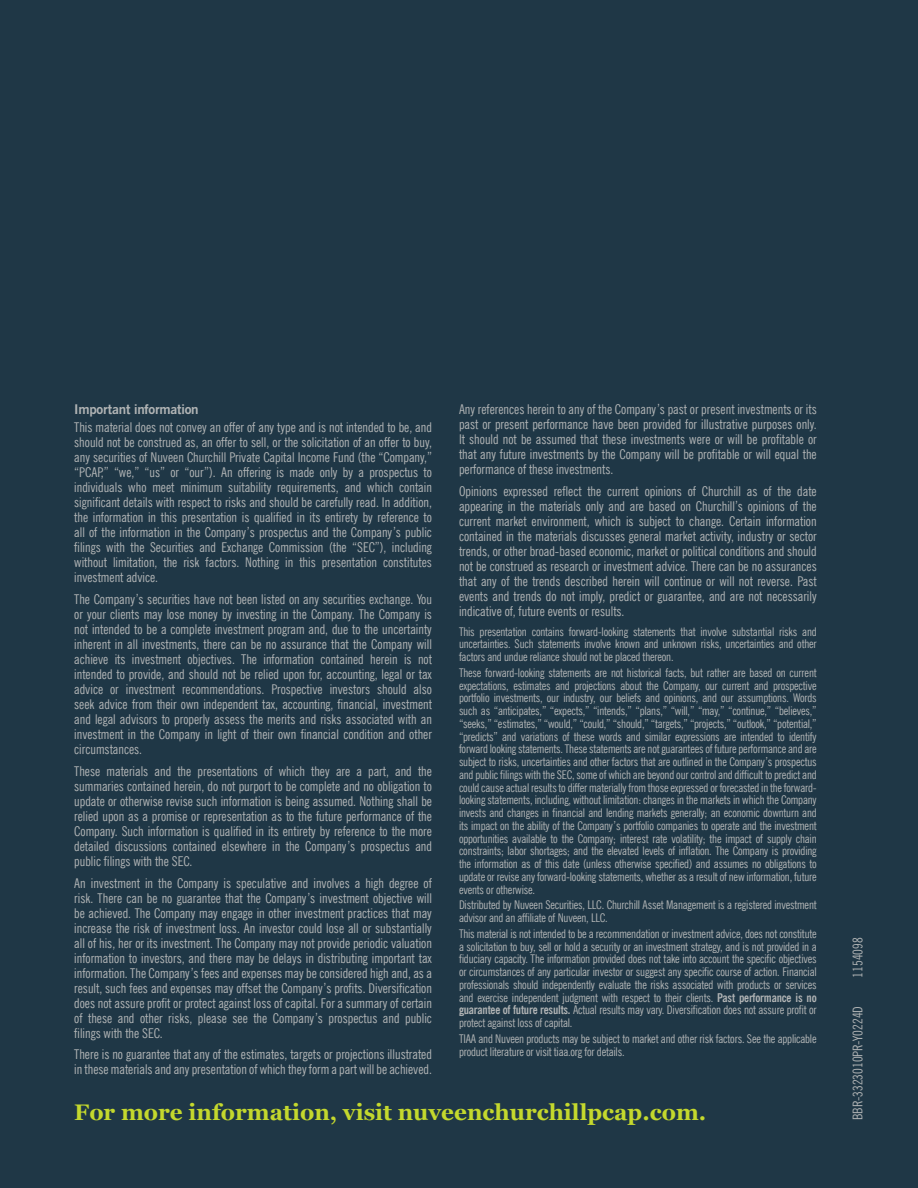
<style>
.page{position:relative;width:918px;height:1188px;background:#1f3746}
.page>*{position:absolute;margin:0;border:0;box-sizing:border-box;transform-origin:0 0}
.t1{font:700 22.5px "Georgia";color:#c4d82d}
._9_pt_disclosure_justified{font:condensed 13.5px/15px "News Gothic BT";color:#b1b4b5;text-align:justify}
.Nuveen_Body_-_Dark{font:condensed 13.5px "News Gothic BT";color:#b1b4b5}
.Risk_Disclosure_heading{font:700 13.5px "News Gothic BT";letter-spacing:-.015em;color:#b1b4b5}
._8_pt_disclosure_justified{font:condensed 12px/12.8px "News Gothic BT";letter-spacing:-.015em;color:#b1b4b5;text-align:justify}
.s1{font-weight:700}
</style>
<div class="page">
<p class="Risk_Disclosure_heading" style="left:74px;top:401px;width:126px">Important information</p>
<p class="_9_pt_disclosure_justified" style="left:74px;top:420px;width:359px">This material does not convey an offer of any type and is not intended to be, and should not be construed as, an offer to sell, or the solicitation of an offer to buy, any securities of Nuveen Churchill Private Capital Income Fund (the “Company,” “PCAP,” “we,” “us” or “our”). An offering is made only by a prospectus to individuals who meet minimum suitability requirements, and which contain significant details with respect to risks and should be carefully read. In addition, the information in this presentation is qualified in its entirety by reference to all of the information in the Company’s prospectus and the Company’s public filings with the Securities and Exchange Commission (the “SEC”), including without limitation, the risk factors. Nothing in this presentation constitutes investment advice.</p>
<p class="_9_pt_disclosure_justified" style="left:74px;top:592px;width:359px">The Company’s securities have not been listed on any securities exchange. You or your clients may lose money by investing in the Company. The Company is not intended to be a complete investment program and, due to the uncertainty inherent in all investments, there can be no assurance that the Company will achieve its investment objectives. The information contained herein is not intended to provide, and should not be relied upon for, accounting, legal or tax advice or investment recommendations. Prospective investors should also seek advice from their own independent tax, accounting, financial, investment and legal advisors to properly assess the merits and risks associated with an investment in the Company in light of their own financial condition and other circumstances.</p>
<p class="_9_pt_disclosure_justified" style="left:74px;top:764px;width:359px">These materials and the presentations of which they are a part, and the summaries contained herein, do not purport to be complete and no obligation to update or otherwise revise such information is being assumed. Nothing shall be relied upon as a promise or representation as to the future performance of the Company. Such information is qualified in its entirety by reference to the more detailed discussions contained elsewhere in the Company’s prospectus and public filings with the SEC.</p>
<p class="_9_pt_disclosure_justified" style="left:74px;top:875px;width:359px">An investment in the Company is speculative and involves a high degree of risk. There can be no guarantee that the Company’s investment objective will be achieved. The Company may engage in other investment practices that may increase the risk of investment loss. An investor could lose all or substantially all of his, her or its investment. The Company may not provide periodic valuation information to investors, and there may be delays in distributing important tax information. The Company’s fees and expenses may be considered high and, as a result, such fees and expenses may offset the Company’s profits. Diversification does not assure profit or protect against loss of capital. For a summary of certain of these and other risks, please see the Company’s prospectus and public filings with the SEC.</p>
<p class="_9_pt_disclosure_justified" style="left:74px;top:1047px;width:359px">There is no guarantee that any of the estimates, targets or projections illustrated in these materials and any presentation of which they form a part will be achieved.</p>
<p class="_9_pt_disclosure_justified" style="left:459px;top:402px;width:359px">Any references herein to any of the Company’s past or present investments or its past or present performance have been provided for illustrative purposes only.<br>It should not be assumed that these investments were or will be profitable or that any future investments by the Company will be profitable or will equal the performance of these investments.</p>
<p class="_9_pt_disclosure_justified" style="left:459px;top:484px;width:359px">Opinions expressed reflect the current opinions of Churchill as of the date appearing in the materials only and are based on Churchill’s opinions of the current market environment, which is subject to change. Certain information contained in the materials discusses general market activity, industry or sector trends, or other broad-based economic, market or political conditions and should not be construed as research or investment advice. There can be no assurances that any of the trends described herein will continue or will not reverse. Past events and trends do not imply, predict or guarantee, and are not necessarily indicative of, future events or results.</p>
<p class="_8_pt_disclosure_justified" style="left:459px;top:625px;width:359px">This presentation contains forward-looking statements that involve substantial risks and uncertainties. Such statements involve known and unknown risks, uncertainties and other factors and undue reliance should not be placed thereon.</p>
<p class="_8_pt_disclosure_justified" style="left:459px;top:666px;width:359px">These forward-looking statements are not historical facts, but rather are based on current expectations, estimates and projections about the Company, our current and prospective portfolio investments, our industry, our beliefs and opinions, and our assumptions. Words such as “anticipates,” “expects,” “intends,” “plans,” “will,” “may,” “continue,” “believes,” “seeks,” “estimates,” “would,” “could,” “should,” “targets,” “projects,” “outlook,” “potential,” “predicts” and variations of these words and similar expressions are intended to identify forward looking statements. These statements are not guarantees of future performance and are subject to risks, uncertainties and other factors that are outlined in the Company’s prospectus and public filings with the SEC, some of which are beyond our control and difficult to predict and could cause actual results to differ materially from those expressed or forecasted in the forward&shy;looking statements, including, without limitation: changes in the markets in which the Company invests and changes in financial and lending markets generally; an economic downturn and its impact on the ability of the Company’s portfolio companies to operate and the investment opportunities available to the Company; interest rate volatility; the impact of supply chain constraints; labor shortages; and the elevated levels of inflation. The Company is providing the information as of this date (unless otherwise specified) and assumes no obligations to update or revise any forward-looking statements, whether as a result of new information, future events or otherwise.</p>
<p class="_8_pt_disclosure_justified" style="left:459px;top:899px;width:359px">Distributed by Nuveen Securities, LLC. Churchill Asset Management is a registered investment advisor and an affiliate of Nuveen, LLC.</p>
<p class="_8_pt_disclosure_justified" style="left:459px;top:927px;width:359px">This material is not intended to be a recommendation or investment advice, does not constitute a solicitation to buy, sell or hold a security or an investment strategy, and is not provided in a fiduciary capacity. The information provided does not take into account the specific objectives or circumstances of any particular investor or suggest any specific course of action. Financial professionals should independently evaluate the risks associated with products or services and exercise independent judgment with respect to their clients. <span class="s1">Past performance is no guarantee of future results.</span> Actual results may vary. Diversification does not assure profit or protect against loss of capital.</p>
<p class="_8_pt_disclosure_justified" style="left:459px;top:1032px;width:359px">TIAA and Nuveen products may be subject to market and other risk factors. See the applicable product literature or visit tiaa.org for details.</p>
<p class="t1" style="left:74px;top:1095px;width:633px">For more information, visit nuveenchurchillpcap.com.</p>
<p class="Nuveen_Body_-_Dark" style="left:850px;top:978px;width:42px;rotate:-90deg">1154098</p>
<p class="Nuveen_Body_-_Dark" style="left:850px;top:1120px;width:115px;rotate:-90deg">BBR-3323010PR-Y0224D</p>
</div>
